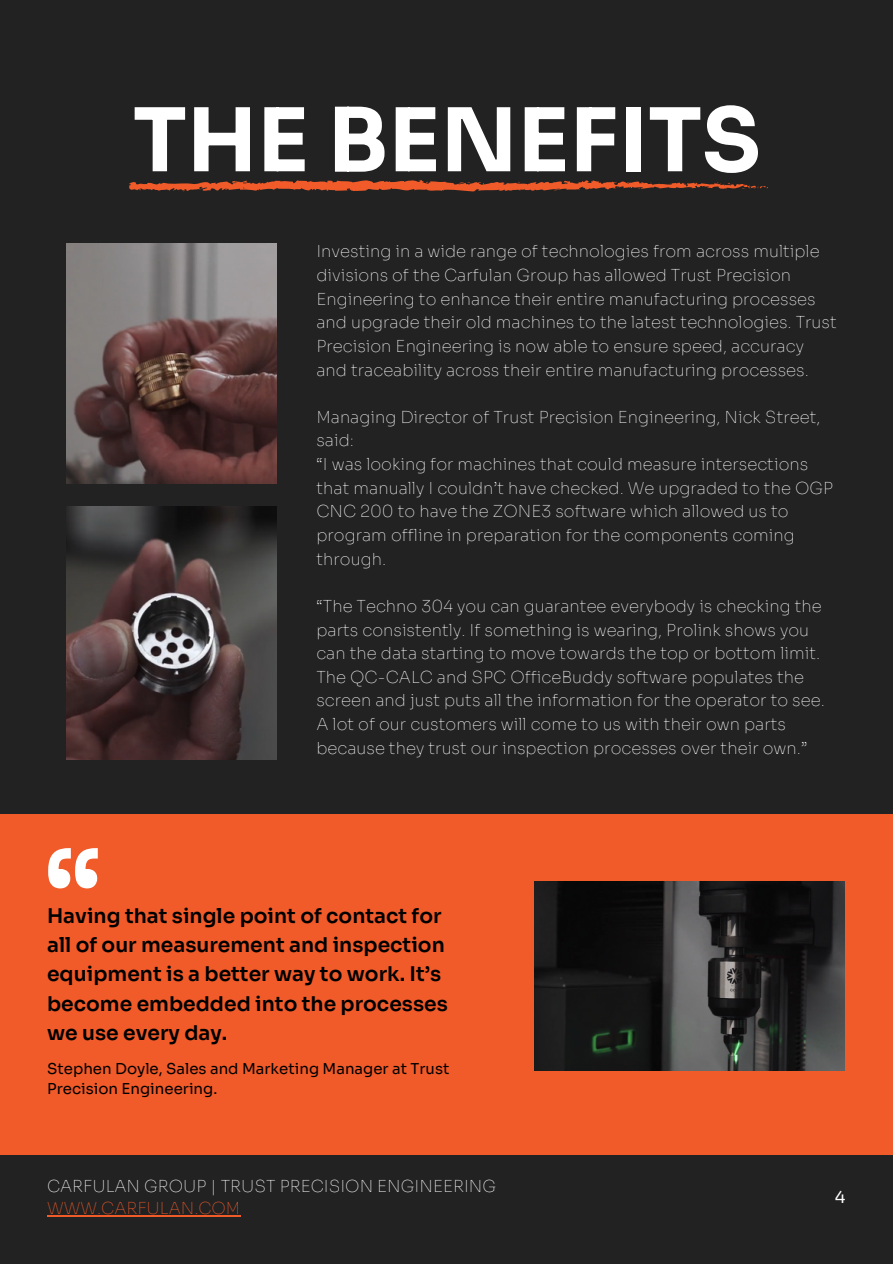
<style>
.page{position:relative;width:893px;height:1264px;background:#fff}
.page>*{position:absolute;margin:0;border:0;box-sizing:border-box;transform-origin:0 0}
.t1{font:700 114.45px "Sora";color:#fff}
.t2{font:700 87.75px "Sora";color:#fff}
.t3{font:600 20.25px/29.2px "Sora";color:#000}
.t4{font:100 16.5px/23.7px "Sora";color:#fff}
.t5{font:100 16.5px "Sora";color:#f15a29}
.t6{font:16.5px "Sora";color:#fff}
.t7{font:15px/20.2px "Sora";color:#000}
</style>
<div class="page">
<div style="left:0;top:0;width:892px;height:1263px;background:#222"></div>
<div style="left:0;top:814px;width:892px;height:341px;background:#f15a29"></div>
<svg style="left:129px;top:180px;width:639px;height:12px"></svg>
<img style="left:67px;top:506px;width:209px;height:253px">
<svg style="left:47px;top:1215px;width:17px;height:1px"></svg>
<hr style="left:64px;top:1215px;width:37px;height:1px;background:#f15a29">
<hr style="left:101px;top:1215px;width:139px;height:1px;background:#f15a29">
<img style="left:534px;top:881px;width:310px;height:189px">
<img style="left:67px;top:244px;width:209px;height:239px">
<p class="t2" style="left:133px;top:86px;width:629px">THE BENEFITS</p>
<p class="t1" style="left:45px;top:822px;width:59px">“</p>
<p class="t4" style="left:316px;top:240px;width:522px">Investing in a wide range of technologies from across multiple divisions of the Carfulan Group has allowed Trust Precision Engineering to enhance their entire manufacturing processes and upgrade their old machines to the latest technologies. Trust Precision Engineering is now able to ensure speed, accuracy and traceability across their entire manufacturing processes.</p>
<p class="t4" style="left:316px;top:405px;width:505px">Managing Director of Trust Precision Engineering, Nick Street, said:</p>
<p class="t4" style="left:316px;top:452px;width:518px">“I was looking for machines that could measure intersections that manually I couldn’t have checked. We upgraded to the OGP CNC 200 to have the ZONE3 software which allowed us to program offline in preparation for the components coming through.</p>
<p class="t4" style="left:316px;top:594px;width:510px">“The Techno 304 you can guarantee everybody is checking the parts consistently. If something is wearing, Prolink shows you can the data starting to move towards the top or bottom limit.<br>The QC-CALC and SPC OfficeBuddy software populates the screen and just puts all the information for the operator to see.<br>A lot of our customers will come to us with their own parts because they trust our inspection processes over their own.”</p>
<p class="t3" style="left:47px;top:901px;width:402px">Having that single point of contact for all of our measurement and inspection equipment is a better way to work. It’s become embedded into the processes we use every day.</p>
<p class="t7" style="left:47px;top:1058px;width:404px">Stephen Doyle, Sales and Marketing Manager at Trust<br>Precision Engineering.</p>
<p class="t4" style="left:47px;top:1174px;width:450px">CARFULAN GROUP | TRUST PRECISION ENGINEERING</p>
<p class="t5" style="left:47px;top:1198px;width:195px">WWW.CARFULAN.COM</p>
<p class="t6" style="left:834px;top:1186px;width:12px">4</p>
</div>
